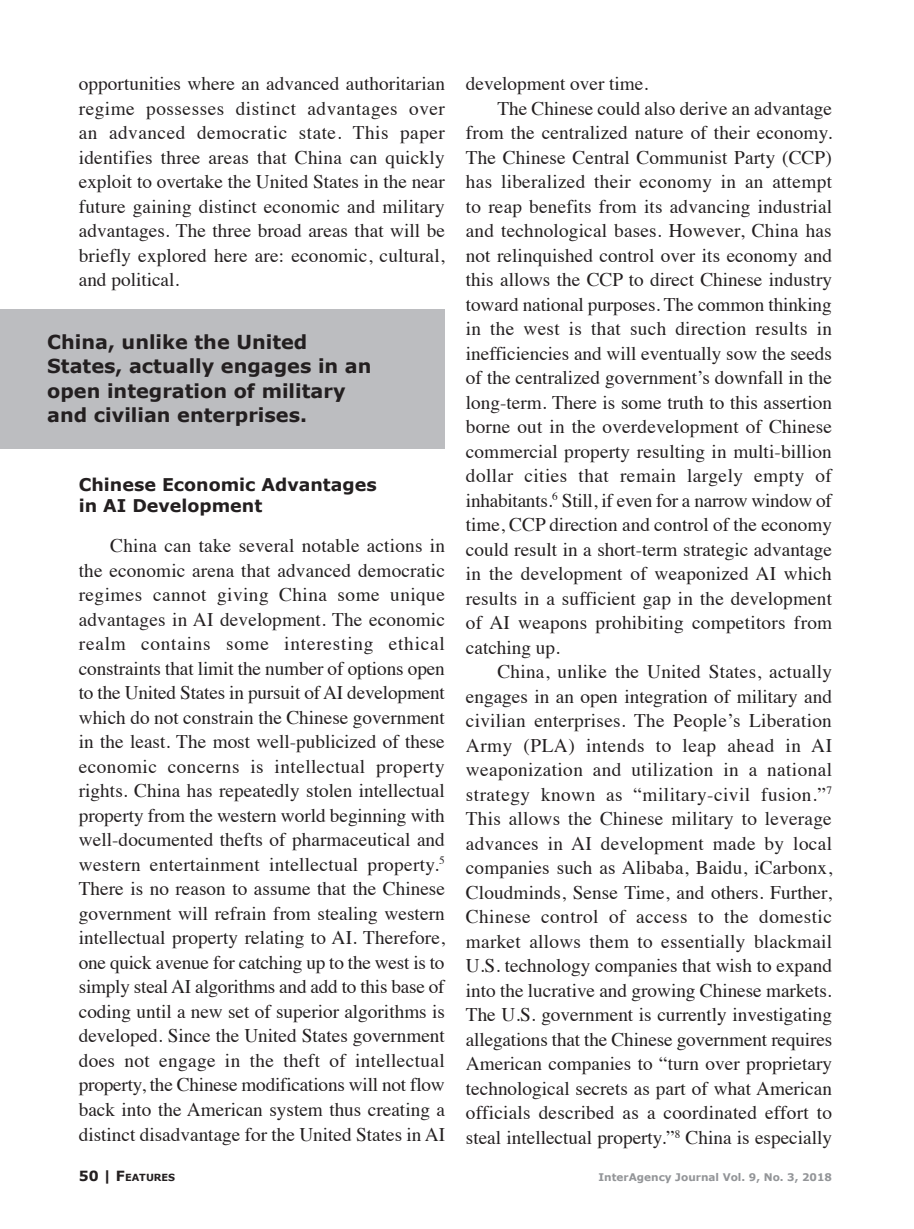
<style>
.page{position:relative;width:914px;height:1229px;background:#fff}
.page>*{position:absolute;margin:0;border:0;box-sizing:border-box;transform-origin:0 0}
.t1{font:19.25px/24.5px "Times";color:#231f20;text-align:justify}
.Left_Pull_Quote{font:700 19.25px/24.5px "Verdana";color:#231f20}
.Subheads{font:700 17.5px/21px "Verdana";color:#231f20}
.t2{font:700 10.5px "Verdana";color:#939598}
.t3{font:700 9.8px "Verdana";color:#231f20}
.s1{font-size:14px}
</style>
<div class="page">
<div style="left:0;top:309px;width:445px;height:140px;background:#bcbdc0"></div>
<p class="t1" style="left:79px;top:70px;width:368px">opportunities where an advanced authoritarian regime possesses distinct advantages over an advanced democratic state. This paper identifies three areas that China can quickly exploit to overtake the United States in the near future gaining distinct economic and military advantages. The three broad areas that will be briefly explored here are: economic, cultural, and political.</p>
<p class="Left_Pull_Quote" style="left:47px;top:329px;width:326px">China, unlike the United<br>States, actually engages in an open integration of military and civilian enterprises.</p>
<p class="Subheads" style="left:79px;top:473px;width:299px">Chinese Economic Advantages in AI Development</p>
<p class="t1" style="left:79px;top:532px;width:368px;text-indent:32px">China can take several notable actions in the economic arena that advanced democratic regimes cannot giving China some unique advantages in AI development. The economic realm contains some interesting ethical constraints that limit the number of options open to the United States in pursuit of AI development which do not constrain the Chinese government in the least. The most well-publicized of these economic concerns is intellectual property rights. China has repeatedly stolen intellectual property from the western world beginning with well-documented thefts of pharmaceutical and western entertainment intellectual property.<sup>5<br></sup>There is no reason to assume that the Chinese government will refrain from stealing western intellectual property relating to AI. Therefore, one quick avenue for catching up to the west is to simply steal AI algorithms and add to this base of coding until a new set of superior algorithms is developed. Since the United States government does not engage in the theft of intellectual property, the Chinese modifications will not flow back into the American system thus creating a distinct disadvantage for the United States in AI</p>
<p class="t1" style="left:466px;top:70px;width:184px">development over time.</p>
<p class="t1" style="left:466px;top:94px;width:368px;text-indent:32px">The Chinese could also derive an advantage from the centralized nature of their economy.<br>The Chinese Central Communist Party (CCP) has liberalized their economy in an attempt to reap benefits from its advancing industrial and technological bases. However, China has not relinquished control over its economy and this allows the CCP to direct Chinese industry toward national purposes. The common thinking in the west is that such direction results in inefficiencies and will eventually sow the seeds of the centralized government’s downfall in the long-term. There is some truth to this assertion borne out in the overdevelopment of Chinese commercial property resulting in multi-billion dollar cities that remain largely empty of inhabitants.<sup>6</sup> Still, if even for a narrow window of time, CCP direction and control of the economy could result in a short-term strategic advantage in the development of weaponized AI which results in a sufficient gap in the development of AI weapons prohibiting competitors from catching up.</p>
<p class="t1" style="left:466px;top:658px;width:368px;text-indent:32px">China, unlike the United States, actually engages in an open integration of military and civilian enterprises. The People’s Liberation Army (PLA) intends to leap ahead in AI weaponization and utilization in a national strategy known as “military-civil fusion.”<sup>7<br></sup>This allows the Chinese military to leverage advances in AI development made by local companies such as Alibaba, Baidu, iCarbonx, Cloudminds, Sense Time, and others. Further, Chinese control of access to the domestic market allows them to essentially blackmail U.S. technology companies that wish to expand into the lucrative and growing Chinese markets.<br>The U.S. government is currently investigating allegations that the Chinese government requires American companies to “turn over proprietary technological secrets as part of what American officials described as a coordinated effort to steal intellectual property.”<sup>8</sup> China is especially</p>
<p class="t3" style="left:79px;top:1171px;width:98px"><span class="s1">50 |</span> <span class="s1">F</span>EATURES</p>
<p class="t2" style="left:598px;top:1170px;width:235px">InterAgency Journal Vol. 9, No. 3, 2018</p>
</div>
